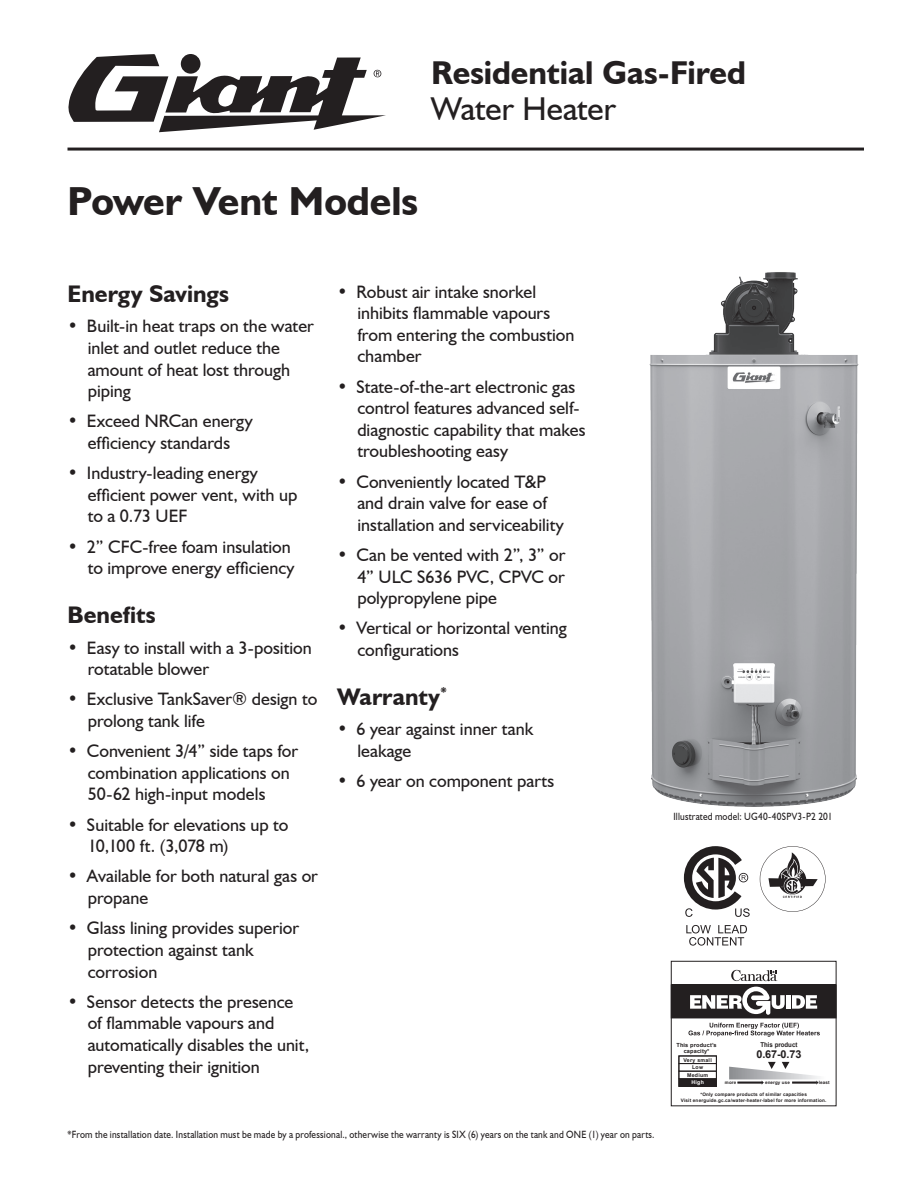
<style>
.page{position:relative;width:918px;height:1188px;background:#fff}
.page>*{position:absolute;margin:0;border:0;box-sizing:border-box;transform-origin:0 0}
.t1{font:700 40.5px "Humanist 521 BT";letter-spacing:-.005em;color:#231f20}
.t2{font:700 33px "Humanist 521 BT";color:#231f20}
.t3{font:33px "Humanist 521 BT";color:#231f20}
.t4{font:700 24px "Humanist 521 BT";color:#231f20}
.t5{font:18px/21.6px "Humanist 521 BT";color:#231f20}
.t6{font:700 10.8px "Arial";color:#231f20}
.t7{font:10.5px "Humanist 521 BT";letter-spacing:.02em;color:#231f20;scale:.89 1}
.t8{font:700 6.6px "Arial";color:#231f20;scale:.92 1}
.t9{font:700 5.55px/6.6px "Arial";letter-spacing:.025em;color:#231f20;text-align:center}
.t10{font:700 5.25px/7.6px "Arial";letter-spacing:.05em;color:#231f20;text-align:center}
.t11{font:700 4.65px/6.8px "Arial";letter-spacing:.03em;color:#231f20;text-align:center}
.t12{font:700 4.5px "Arial";letter-spacing:.03em;color:#231f20}
.s1{color:#fff}
</style>
<div class="page">
<img style="left:649px;top:272px;width:210px;height:535px">
<hr style="left:68px;top:148px;width:796px;height:3px;background:#231f20">
<svg style="left:68px;top:54px;width:318px;height:78px"></svg>
<div style="left:181px;top:54px;width:19px;height:20px;background:#231f20;border-radius:50%"></div>
<div style="left:671px;top:985px;width:165px;height:33px;background:#231f20"></div>
<div style="left:786px;top:995px;width:5px;height:14px;background:#fff"></div>
<svg style="left:792px;top:995px;width:25px;height:14px"></svg>
<svg style="left:690px;top:970px;width:95px;height:45px"></svg>
<div style="left:679px;top:1063px;width:38px;height:8px;border:1px solid #231f20"></div>
<div style="left:679px;top:1071px;width:38px;height:8px;border:1px solid #231f20"></div>
<div style="left:679px;top:1079px;width:37px;height:7px;background:#231f20"></div>
<div style="left:679px;top:1079px;width:38px;height:8px;border:1px solid #231f20"></div>
<div style="left:671px;top:961px;width:165px;height:145px;border:1px solid #231f20"></div>
<svg style="left:729px;top:1062px;width:90px;height:23px"></svg>
<svg style="left:688px;top:1023px;width:132px;height:14px"></svg>
<svg style="left:760px;top:846px;width:66px;height:66px"></svg>
<svg style="left:684px;top:846px;width:66px;height:71px"></svg>
<svg style="left:686px;top:925px;width:61px;height:21px"></svg>
<h2 class="t2" style="left:431px;top:52px;width:316px">Residential Gas-Fired</h2>
<h2 class="t3" style="left:431px;top:88px;width:186px">Water Heater</h2>
<p class="t1" style="left:68px;top:176px;width:352px">Power Vent Models</p>
<p class="t4" style="left:68px;top:279px;width:163px">Energy Savings</p>
<p class="t5" style="left:88px;top:315px;width:228px;text-indent:-20px">• Built-in heat traps on the water inlet and outlet reduce the amount of heat lost through piping</p>
<p class="t5" style="left:68px;top:410px;width:187px;text-align:center">• Exceed NRCan energy efficiency standards</p>
<p class="t5" style="left:88px;top:462px;width:211px;text-indent:-20px">• Industry-leading energy efficient power vent, with up to a 0.73 UEF</p>
<p class="t5" style="left:68px;top:535px;width:229px;text-align:right">• 2” CFC-free foam insulation to improve energy efficiency</p>
<p class="t4" style="left:68px;top:600px;width:90px">Benefits</p>
<p class="t5" style="left:88px;top:636px;width:226px;text-indent:-20px">• Easy to install with a 3-position rotatable blower</p>
<p class="t5" style="left:88px;top:688px;width:231px;text-indent:-20px">• Exclusive TankSaver® design to prolong tank life</p>
<p class="t5" style="left:88px;top:740px;width:212px;text-indent:-20px">• Convenient 3/4” side taps for combination applications on<br>50-62 high-input models</p>
<p class="t5" style="left:88px;top:813px;width:202px;text-indent:-20px">• Suitable for elevations up to<br>10,100 ft. (3,078 m)</p>
<p class="t5" style="left:88px;top:865px;width:232px;text-indent:-20px">• Available for both natural gas or propane</p>
<p class="t5" style="left:88px;top:917px;width:213px;text-indent:-20px">• Glass lining provides superior protection against tank corrosion</p>
<p class="t5" style="left:88px;top:990px;width:223px;text-indent:-20px">• Sensor detects the presence of flammable vapours and automatically disables the unit, preventing their ignition</p>
<p class="t5" style="left:357px;top:280px;width:219px;text-indent:-20px">• Robust air intake snorkel inhibits flammable vapours from entering the combustion chamber</p>
<p class="t5" style="left:357px;top:375px;width:230px;text-indent:-20px">• State-of-the-art electronic gas control features advanced self&shy;diagnostic capability that makes troubleshooting easy</p>
<p class="t5" style="left:357px;top:470px;width:208px;text-indent:-20px">• Conveniently located T&amp;P and drain valve for ease of installation and serviceability</p>
<p class="t5" style="left:357px;top:544px;width:210px;text-align:justify;text-indent:-20px">• Can be vented with 2”, 3” or 4” ULC S636 PVC, CPVC or polypropylene pipe</p>
<p class="t5" style="left:357px;top:617px;width:211px;text-indent:-20px">• Vertical or horizontal venting configurations</p>
<p class="t4" style="left:337px;top:682px;width:112px">Warranty<sup>*</sup></p>
<p class="t5" style="left:357px;top:718px;width:178px;text-indent:-20px">• 6 year against inner tank leakage</p>
<p class="t5" style="left:337px;top:770px;width:219px">• 6 year on component parts</p>
<p class="t7" style="left:68px;top:1128px;width:661px">*From the installation date. Installation must be made by a professional., otherwise the warranty is SIX (6) years on the tank and ONE (1) year on parts.</p>
<p class="t7" style="left:673px;top:810px;width:180px">Illustrated model: UG40-40SPV3-P2 201</p>
<p class="t9" style="left:676px;top:1041px;width:42px">This product’s capacity*</p>
<p class="t8" style="left:760px;top:1040px;width:42px">This product</p>
<p class="t6" style="left:756px;top:1047px;width:47px">0.67-0.73</p>
<p class="t11" style="left:681px;top:1091px;width:147px">*Only compare products of similar capacities<br>Visit energuide.gc.ca/water-heater-label for more information.</p>
<p class="t10" style="left:683px;top:1056px;width:30px">Very small<br>Low<br>Medium<br><span class="s1">High</span></p>
<p class="t12" style="left:725px;top:1080px;width:13px">more</p>
<p class="t12" style="left:765px;top:1080px;width:26px">energy use</p>
<p class="t12" style="left:819px;top:1080px;width:12px">least</p>
</div>
